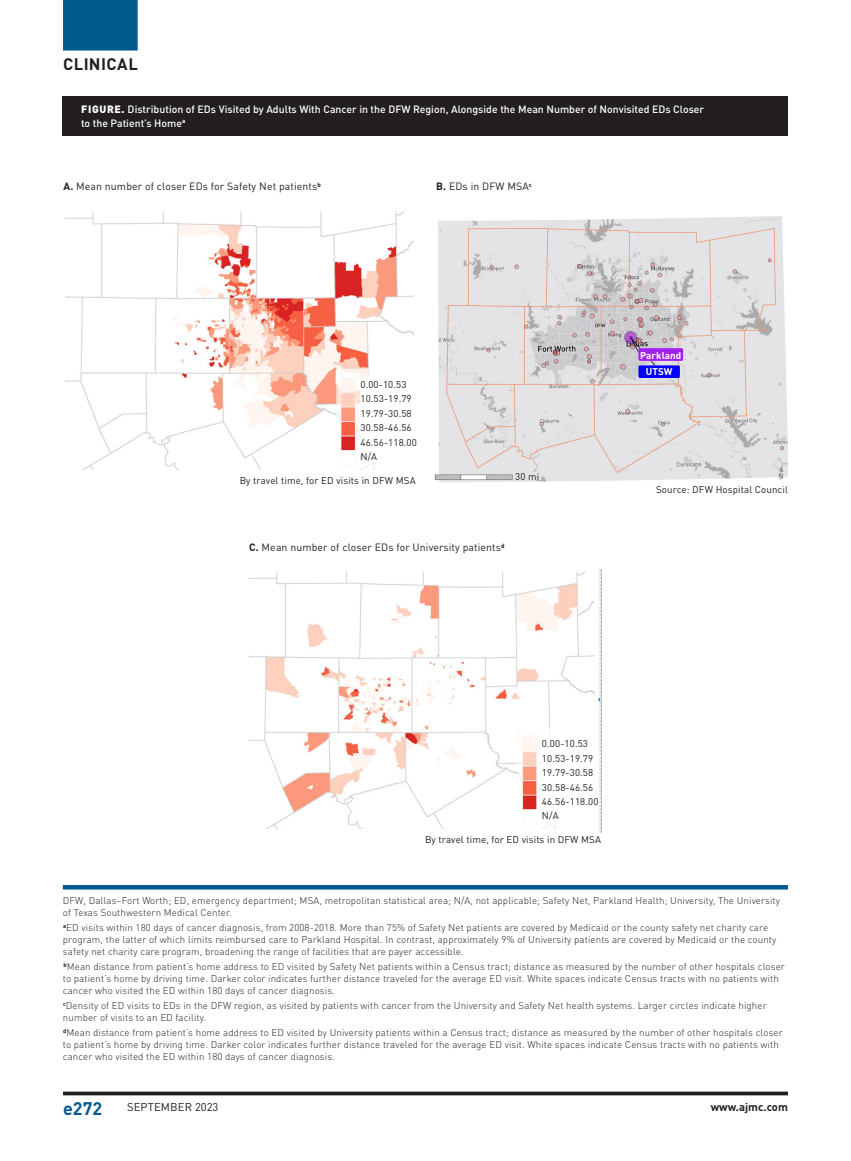
<style>
.page{position:relative;width:851px;height:1161px;background:#fff}
.page>*{position:absolute;margin:0;border:0;box-sizing:border-box;transform-origin:0 0}
.t1{font:700 18px "DINOT";color:#005a8e}
.t2{font:700 16.5px "DINOT";letter-spacing:.025em;color:#231f20}
.t3{font:11.25px "DINOT";letter-spacing:.01em;color:#231f20}
.t4{font:700 11.25px "DINOT";color:#231f20}
.t5{font:500 10.5px/13.5px "DINOT";color:#fff}
.t6{font:10.5px "DINOT";letter-spacing:.01em;color:#231f20}
.t7{font:300 9.75px/12px "DINOT";letter-spacing:.01em;color:#231f20}
.t8{font:9.75px/14.4px "DINOT";letter-spacing:.01em;color:#231f20}
.t9{font:700 9.75px "DINOT";letter-spacing:.01em;color:#fff}
.s1{font-weight:900}
.s2{font-weight:700}
</style>
<div class="page">
<hr style="left:63px;top:1092px;width:725px;height:3px;background:#231f20">
<div style="left:63px;top:0;width:75px;height:51px;background:#005a8e"></div>
<img style="left:434px;top:216px;width:354px;height:266px">
<div style="left:63px;top:96px;width:725px;height:40px;background:#231f20"></div>
<div style="left:63px;top:885px;width:725px;height:5px;background:#005a8e"></div>
<img style="left:65px;top:211px;width:349px;height:259px">
<img style="left:249px;top:570px;width:352px;height:263px">
<div style="left:638px;top:365px;width:41px;height:13px;background:#0100fc;border-radius:2px"></div>
<div style="left:638px;top:348px;width:45px;height:13px;background:#a020f0;border-radius:2px"></div>
<div style="left:513px;top:473px;width:28px;height:7px;background:#e4e4e6"></div>
<svg style="left:360px;top:377px;width:54px;height:87px"></svg>
<svg style="left:542px;top:737px;width:57px;height:86px"></svg>
<div style="left:536px;top:809px;width:6px;height:14px;background:#fff"></div>
<h2 class="t2" style="left:63px;top:53px;width:76px">CLINICAL</h2>
<p class="t5" style="left:81px;top:102px;width:624px"><span class="s1">FIGURE.</span> Distribution of EDs Visited by Adults With Cancer in the DFW Region, Alongside the Mean Number of Nonvisited EDs Closer to the Patient’s Home<sup>a</sup></p>
<p class="t6" style="left:63px;top:180px;width:259px"><span class="s2">A.</span> Mean number of closer EDs for Safety Net patients<sup>b</sup></p>
<p class="t6" style="left:436px;top:180px;width:97px"><span class="s2">B.</span> EDs in DFW MSA<sup>c</sup></p>
<p class="t8" style="left:360px;top:377px;width:58px">0.00-10.53<br>10.53-19.79<br>19.79-30.58<br>30.58-46.56<br>46.56-118.00<br>N/A</p>
<p class="t8" style="left:240px;top:474px;width:177px">By travel time, for ED visits in DFW MSA</p>
<p class="t8" style="left:515px;top:469px;width:26px">30 mi</p>
<p class="t6" style="left:249px;top:541px;width:257px"><span class="s2">C.</span> Mean number of closer EDs for University patients<sup>d</sup></p>
<p class="t9" style="left:640px;top:349px;width:43px">Parkland</p>
<p class="t9" style="left:645px;top:366px;width:28px">UTSW</p>
<p class="t8" style="left:656px;top:483px;width:133px">Source: DFW Hospital Council</p>
<p class="t8" style="left:542px;top:736px;width:58px">0.00-10.53<br>10.53-19.79<br>19.79-30.58<br>30.58-46.56<br>46.56-118.00<br>N/A</p>
<p class="t8" style="left:425px;top:832px;width:177px">By travel time, for ED visits in DFW MSA</p>
<p class="t7" style="left:63px;top:894px;width:718px">DFW, Dallas–Fort Worth; ED, emergency department; MSA, metropolitan statistical area; N/A, not applicable; Safety Net, Parkland Health; University, The University of Texas Southwestern Medical Center.</p>
<p class="t7" style="left:63px;top:921px;width:715px"><sup>a</sup>ED visits within 180 days of cancer diagnosis, from 2008-2018. More than 75% of Safety Net patients are covered by Medicaid or the county safety net charity care program, the latter of which limits reimbursed care to Parkland Hospital. In contrast, approximately 9% of University patients are covered by Medicaid or the county safety net charity care program, broadening the range of facilities that are payer accessible.</p>
<p class="t7" style="left:63px;top:960px;width:723px"><sup>b</sup>Mean distance from patient’s home address to ED visited by Safety Net patients within a Census tract; distance as measured by the number of other hospitals closer to patient’s home by driving time. Darker color indicates further distance traveled for the average ED visit. White spaces indicate Census tracts with no patients with cancer who visited the ED within 180 days of cancer diagnosis.</p>
<p class="t7" style="left:63px;top:999px;width:705px"><sup>c</sup>Density of ED visits to EDs in the DFW region, as visited by patients with cancer from the University and Safety Net health systems. Larger circles indicate higher number of visits to an ED facility.</p>
<p class="t7" style="left:63px;top:1026px;width:721px"><sup>d</sup>Mean distance from patient’s home address to ED visited by University patients within a Census tract; distance as measured by the number of other hospitals closer to patient’s home by driving time. Darker color indicates further distance traveled for the average ED visit. White spaces indicate Census tracts with no patients with cancer who visited the ED within 180 days of cancer diagnosis.</p>
<h1 class="t1" style="left:63px;top:1096px;width:41px">e272</h1>
<p class="t3" style="left:127px;top:1100px;width:93px">SEPTEMBER 2023</p>
<p class="t4" style="left:710px;top:1099px;width:79px">www.ajmc.com</p>
</div>
